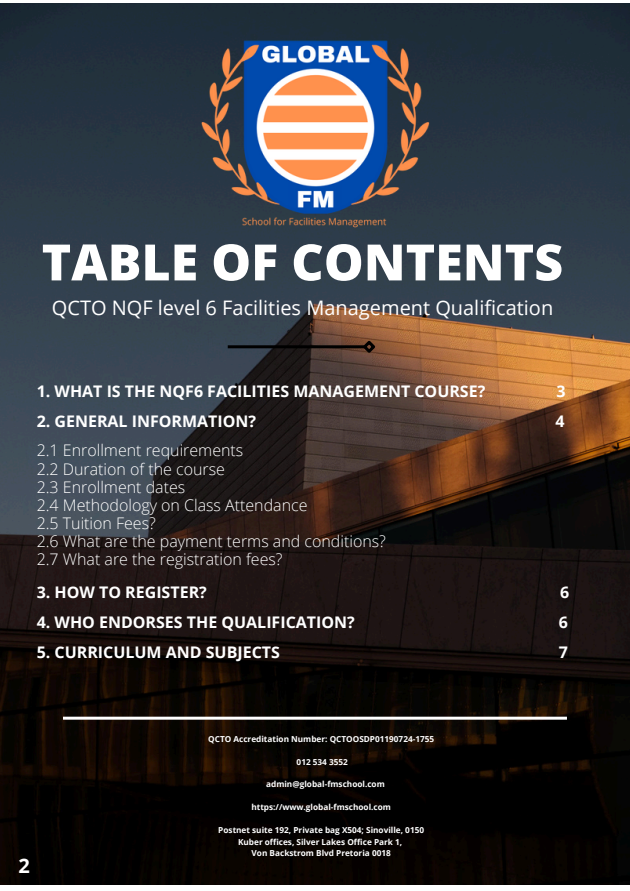
<style>
.page{position:relative;width:630px;height:891px;background:#fff}
.page>*{position:absolute;margin:0;border:0;box-sizing:border-box;transform-origin:0 0}
.t1{font:800 50px "Open Sans";color:#fff}
.t2{font:20px "Open Sans";color:#fff}
.t3{font:700 20px "Open Sans";color:#fff}
.t4{font:300 16px "Open Sans";color:#fff}
.t5{font:700 16px "Open Sans";color:#fff}
.t6{font:700 8.4px "Open Sans";color:#fff}
</style>
<div class="page">
<img style="left:0;top:3px;width:630px;height:882px">
<img style="left:198px;top:10px;width:234px;height:234px">
<hr style="left:228px;top:345px;width:137px;height:3px;background:#000">
<svg style="left:360px;top:338px;width:18px;height:18px"></svg>
<hr style="left:63px;top:717px;width:504px;height:3px;background:#fff">
<h2 class="t1" style="left:42px;top:227px;width:523px">TABLE OF CONTENTS</h2>
<h1 class="t2" style="left:52px;top:294px;width:503px">QCTO NQF level 6 Facilities Management Qualification</h1>
<h3 class="t5" style="left:37px;top:380px;width:450px">1. WHAT IS THE NQF6 FACILITIES MANAGEMENT COURSE?</h3>
<h3 class="t5" style="left:556px;top:380px;width:11px">3</h3>
<h4 class="t5" style="left:37px;top:410px;width:221px">2. GENERAL INFORMATION?</h4>
<h4 class="t5" style="left:556px;top:410px;width:11px">4</h4>
<h4 class="t4" style="left:37px;top:457px;width:190px">2.2 Duration of the course</h4>
<h4 class="t4" style="left:37px;top:476px;width:150px">2.3 Enrollment dates</h4>
<h4 class="t4" style="left:37px;top:494px;width:272px">2.4 Methodology on Class Attendance</h4>
<h4 class="t4" style="left:37px;top:512px;width:121px">2.5 Tuition Fees?</h4>
<h4 class="t4" style="left:37px;top:530px;width:351px">2.6 What are the payment terms and conditions?</h4>
<h4 class="t4" style="left:37px;top:548px;width:247px">2.7 What are the registration fees?</h4>
<h3 class="t5" style="left:37px;top:581px;width:172px">3. HOW TO REGISTER?</h3>
<h3 class="t5" style="left:560px;top:581px;width:11px">6</h3>
<h3 class="t5" style="left:37px;top:611px;width:320px">4. WHO ENDORSES THE QUALIFICATION?</h3>
<h3 class="t5" style="left:559px;top:611px;width:11px">6</h3>
<h3 class="t5" style="left:37px;top:641px;width:245px">5. CURRICULUM AND SUBJECTS</h3>
<h3 class="t5" style="left:559px;top:641px;width:11px">7</h3>
<p class="t4" style="left:37px;top:439px;width:208px">2.1 Enrollment requirements</p>
<h3 class="t3" style="left:19px;top:852px;width:13px">2</h3>
<p class="t6" style="left:208px;top:733px;width:227px">QCTO Accreditation Number: QCTOOSDP01190724-1755</p>
<p class="t6" style="left:297px;top:756px;width:53px">012 534 3552</p>
<p class="t6" style="left:266px;top:778px;width:120px">admin@global-fmschool.com</p>
<p class="t6" style="left:251px;top:801px;width:141px">https://www.global-fmschool.com</p>
<p class="t6" style="left:218px;top:824px;width:207px">Postnet suite 192, Private bag X504; Sinoville, 0150</p>
<p class="t6" style="left:238px;top:836px;width:166px">Kuber offices, Silver Lakes Office Park 1,</p>
<p class="t6" style="left:252px;top:847px;width:141px">Von Backstrom Blvd Pretoria 0018</p>
</div>
